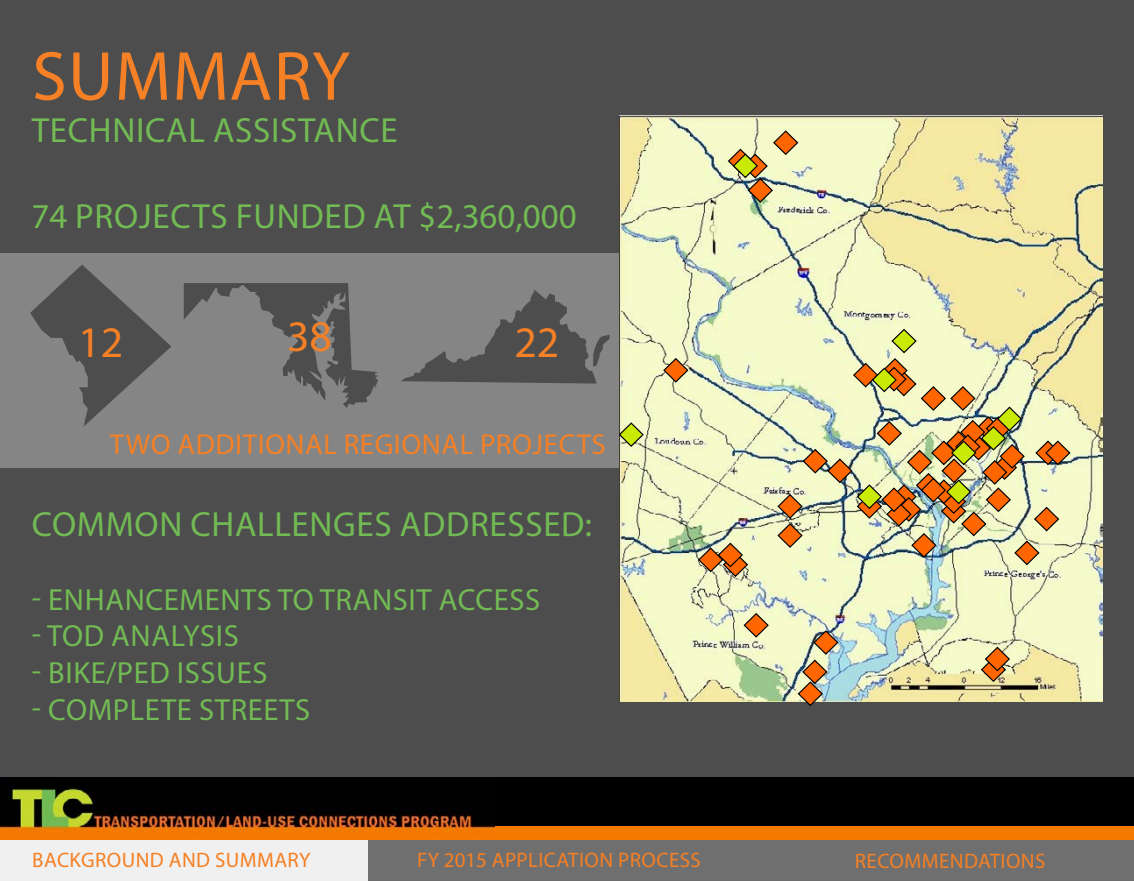
<style>
.page{position:relative;width:1134px;height:882px;background:#fff}
.page>*{position:absolute;margin:0;border:0;box-sizing:border-box;transform-origin:0 0}
.t1{font:70px "Myriad Pro";color:#f58025}
.t2{font:43.75px "Myriad Pro";color:#f58025}
.t3{font:35px "Myriad Pro";letter-spacing:.02em;color:#72ba54}
.t4{font:30.62px "Myriad Pro";letter-spacing:.02em;color:#72ba54}
.t5{font:28.88px "Myriad Pro";letter-spacing:.02em;color:#f58025}
.t6{font:21px "Myriad Pro";letter-spacing:.02em;color:#f58025}
</style>
<div class="page">
<div style="left:0;top:0;width:1134px;height:881px;background:#4d4d4d"></div>
<div style="left:0;top:840px;width:1134px;height:42px;background:#6f6f6f"></div>
<div style="left:239px;top:777px;width:895px;height:63px;background:#000"></div>
<div style="left:485px;top:826px;width:649px;height:14px;background:#f57b00"></div>
<div style="left:0;top:840px;width:368px;height:42px;background:#f0f0f0"></div>
<img style="left:0;top:777px;width:495px;height:63px">
<img style="left:620px;top:116px;width:482px;height:585px">
<svg style="left:662px;top:357px;width:27px;height:27px"></svg>
<svg style="left:697px;top:542px;width:52px;height:36px;background:#cb9b65"></svg>
<svg style="left:980px;top:646px;width:31px;height:37px"></svg>
<img style="left:797px;top:629px;width:42px;height:77px">
<svg style="left:743px;top:612px;width:27px;height:26px"></svg>
<img style="left:727px;top:129px;width:72px;height:75px">
<svg style="left:619px;top:422px;width:26px;height:26px"></svg>
<img style="left:777px;top:328px;width:294px;height:238px">
<div style="left:0;top:253px;width:619px;height:215px;background:#858585"></div>
<svg style="left:30px;top:265px;width:141px;height:161px"></svg>
<svg style="left:184px;top:283px;width:195px;height:125px"></svg>
<svg style="left:401px;top:290px;width:209px;height:94px"></svg>
<h1 class="t1" style="left:32px;top:33px;width:85px">SUMMAR</h1>
<h1 class="t1" style="left:312px;top:33px;width:39px">Y</h1>
<p class="t3" style="left:32px;top:108px;width:56px">TECHNICALASSISTANC</p>
<p class="t3" style="left:380px;top:108px;width:19px">E</p>
<p class="t3" style="left:32px;top:194px;width:547px">74 PROJECTS FU NDED AT $2,360,000</p>
<p class="t2" style="left:78px;top:316px;width:46px">12</p>
<p class="t2" style="left:287px;top:310px;width:46px">38</p>
<p class="t2" style="left:514px;top:316px;width:46px">22</p>
<p class="t5" style="left:110px;top:426px;width:498px">TWO ADDITIONAL REGIONAL PROJECTS</p>
<p class="t3" style="left:32px;top:503px;width:562px">COMMON CHALLENGES ADDRESSED:</p>
<p class="t4" style="left:32px;top:581px;width:510px">- ENHANCEMENTS TO TRANSIT ACCESS</p>
<p class="t4" style="left:32px;top:617px;width:208px">- TOD ANALYSIS</p>
<p class="t4" style="left:32px;top:654px;width:237px">- BIKE/PED ISSUES</p>
<p class="t4" style="left:32px;top:691px;width:280px">- COMPLETE STREETS</p>
<p class="t6" style="left:32px;top:847px;width:280px">BACKGROUND AND SUMMARY</p>
<p class="t6" style="left:417px;top:847px;width:285px">FY 2015 APPLICATION PROCESS</p>
<p class="t6" style="left:855px;top:848px;width:27px">RECOMM</p>
<p class="t6" style="left:939px;top:848px;width:25px">ENDA</p>
<p class="t6" style="left:990px;top:848px;width:57px">TIONS</p>
</div>
